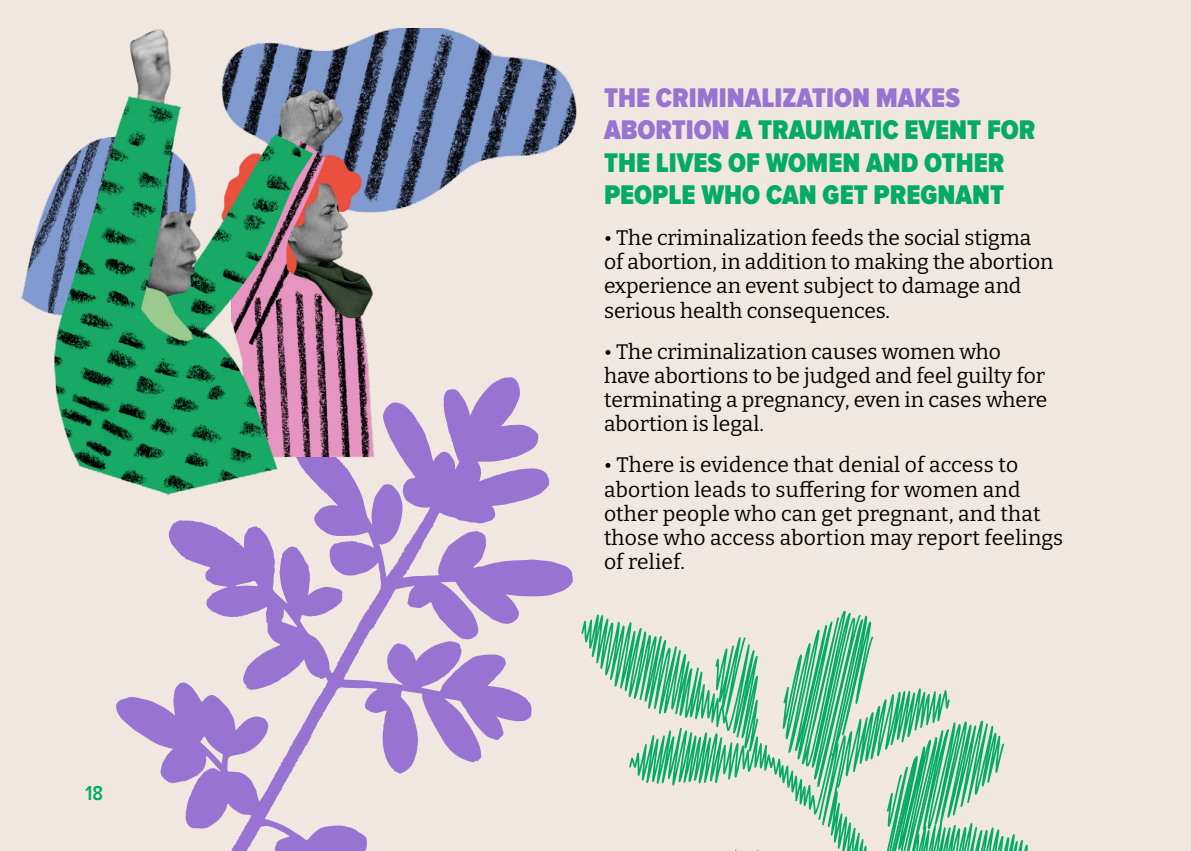
<style>
.page{position:relative;width:1191px;height:851px;background:#fff}
.page>*{position:absolute;margin:0;border:0;box-sizing:border-box;transform-origin:0 0}
.t1{font:900 28px/32.2px "Proxima Nova Cond";color:#03ab66}
.t2{font:21px/24.2px "Bitter";color:#000}
.t3{font:600 21px "Proxima Nova Cond";color:#03ab66}
.s1{color:#9973d1}
</style>
<div class="page">
<div style="left:0;top:0;width:1191px;height:850px;background:#f0e8e0"></div>
<svg style="left:581px;top:610px;width:447px;height:240px"></svg>
<svg style="left:116px;top:624px;width:416px;height:226px"></svg>
<img style="left:21px;top:28px;width:610px;height:596px">
<p class="t3" style="left:85px;top:780px;width:20px">18</p>
<h1 class="t1" style="left:604px;top:83px;width:433px"><span class="s1">THE CRIMINALIZATION MAKES<br>ABORTION</span> A TRAUMATIC EVENT FOR<br>THE LIVES OF WOMEN AND OTHER<br>PEOPLE WHO CAN GET PREGNANT</h1>
<p class="t2" style="left:604px;top:225px;width:451px">• The criminalization feeds the social stigma of abortion, in addition to making the abortion experience an event subject to damage and serious health consequences.</p>
<p class="t2" style="left:604px;top:339px;width:445px">• The criminalization causes women who have abortions to be judged and feel guilty for terminating a pregnancy, even in cases where abortion is legal.</p>
<p class="t2" style="left:604px;top:452px;width:461px">• There is evidence that denial of access to abortion leads to suffering for women and other people who can get pregnant, and that those who access abortion may report feelings of relief.</p>
</div>
